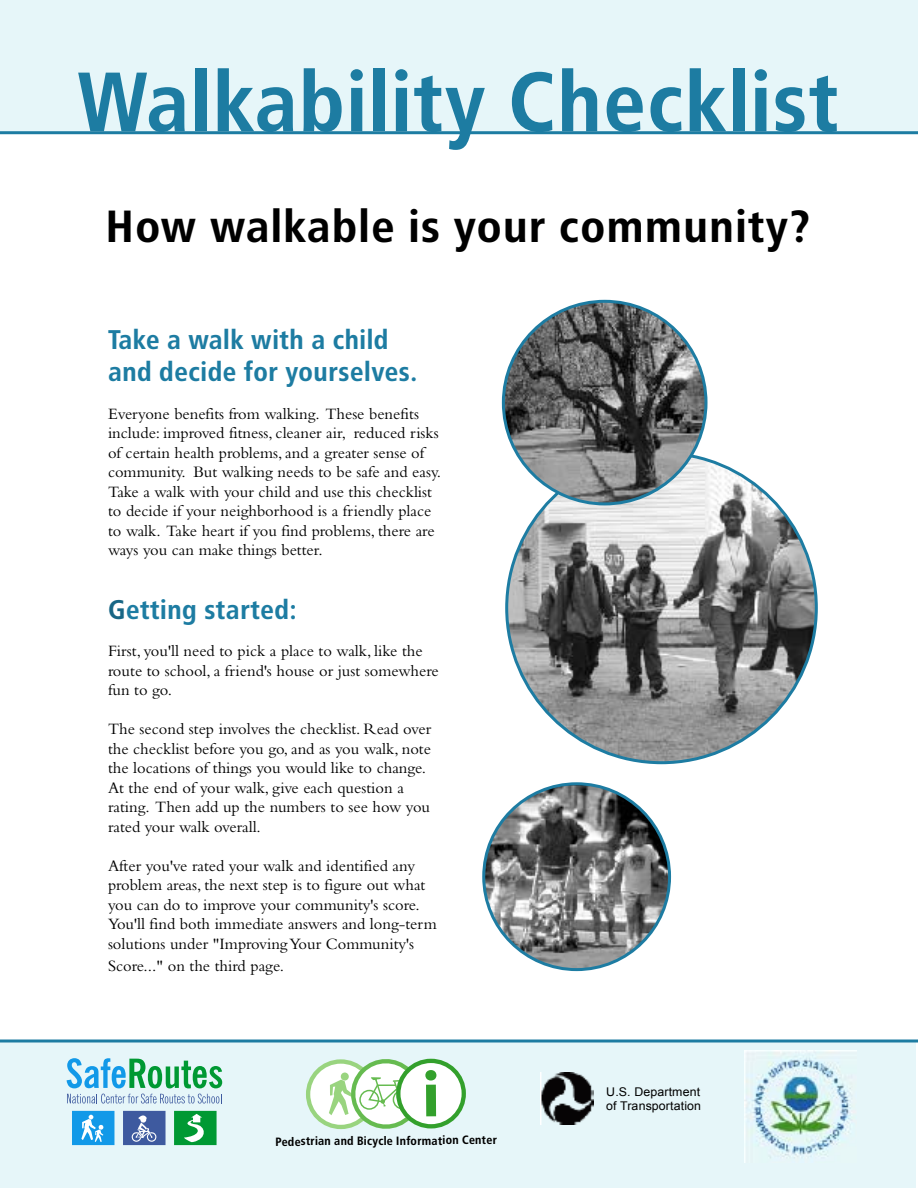
<style>
.page{position:relative;width:918px;height:1188px;background:#fff}
.page>*{position:absolute;margin:0;border:0;box-sizing:border-box;transform-origin:0 0}
.t1{font:700 84px "Transit";color:#1d7ca2}
.t2{font:700 45px "Transit";letter-spacing:.01em;color:#000}
.t3{font:700 27px/32.2px "Transit";color:#1d7ca2}
.t4{font:16.5px/19.5px "Bembo";color:#000}
.t5{font:700 12px "Transit";letter-spacing:-.01em;color:#000}
.t6{font:12px/14.2px "Arial";letter-spacing:.01em;color:#000}
.s1{color:#186685}
</style>
<div class="page">
<div style="left:0;top:1042px;width:916px;height:146px;background:#e6f6f9"></div>
<div style="left:0;top:0;width:918px;height:132px;background:#e6f6f9"></div>
<img style="left:507px;top:454px;width:310px;height:309px;border-radius:50%">
<img style="left:503px;top:301px;width:203px;height:203px;border-radius:50%">
<img style="left:483px;top:784px;width:186px;height:186px;border-radius:50%">
<div style="left:175px;top:1112px;width:41px;height:32px;background:#093"></div>
<div style="left:174px;top:1111px;width:43px;height:34px;border:2px solid #093"></div>
<svg style="left:184px;top:1114px;width:20px;height:28px"></svg>
<div style="left:73px;top:1112px;width:41px;height:32px;background:#1299e8"></div>
<div style="left:72px;top:1111px;width:42px;height:34px;border:2px solid #1299e8"></div>
<svg style="left:81px;top:1115px;width:23px;height:27px"></svg>
<div style="left:124px;top:1112px;width:41px;height:32px;background:#3e5a9f"></div>
<div style="left:123px;top:1111px;width:43px;height:34px;border:2px solid #3e5a9f"></div>
<svg style="left:131px;top:1115px;width:26px;height:28px"></svg>
<svg style="left:67px;top:1058px;width:155px;height:30px"></svg>
<svg style="left:67px;top:1094px;width:155px;height:10px"></svg>
<svg style="left:306px;top:1059px;width:70px;height:70px"></svg>
<svg style="left:396px;top:1059px;width:70px;height:70px;background:#cbe7ca"></svg>
<svg style="left:329px;top:1058px;width:107px;height:72px;background:#c8e6c4"></svg>
<hr style="left:0;top:1040px;width:918px;height:2px;background:#1d7ca2">
<hr style="left:0;top:131px;width:918px;height:3px;background:#1d7ca2">
<img style="left:540px;top:1072px;width:54px;height:53px">
<img style="left:744px;top:1050px;width:112px;height:112px">
<h1 class="t1" style="left:78px;top:52px;width:764px">Walkability Checklist</h1>
<h2 class="t2" style="left:106px;top:200px;width:707px">How walkable is your community?</h2>
<h3 class="t3" style="left:108px;top:324px;width:311px">Take a walk with a child and decide for yourselves.</h3>
<p class="t4" style="left:108px;top:404px;width:335px">Everyone benefits from walking. These benefits include: improved fitness, cleaner air, reduced risks of certain health problems, and a greater sense of community. But walking needs to be safe and easy.<br>Take a walk with your child and use this checklist to decide if your neighborhood is a friendly place to walk. Take heart if you find problems, there are ways you can make things better.</p>
<h3 class="t3" style="left:108px;top:593px;width:191px"><span class="s1">G</span>etting started:</h3>
<p class="t4" style="left:108px;top:641px;width:332px">First, you'll need to pick a place to walk, like the route to school, a friend's house or just somewhere fun to go.</p>
<p class="t4" style="left:108px;top:719px;width:325px">The second step involves the checklist. Read over the checklist before you go, and as you walk, note the locations of things you would like to change.<br>At the end of your walk, give each question a rating. Then add up the numbers to see how you rated your walk overall.</p>
<p class="t4" style="left:108px;top:856px;width:330px">After you've rated your walk and identified any problem areas, the next step is to figure out what you can do to improve your community's score.<br>You'll find both immediate answers and long-term solutions under "Improving Your Community's</p>
<p class="t4" style="left:108px;top:955px;width:178px">Score..." on the third page.</p>
<p class="t5" style="left:275px;top:1134px;width:223px">Pedestrian and Bicycle Information Center</p>
<p class="t6" style="left:606px;top:1084px;width:96px">U.S. Department of Transportation</p>
</div>
